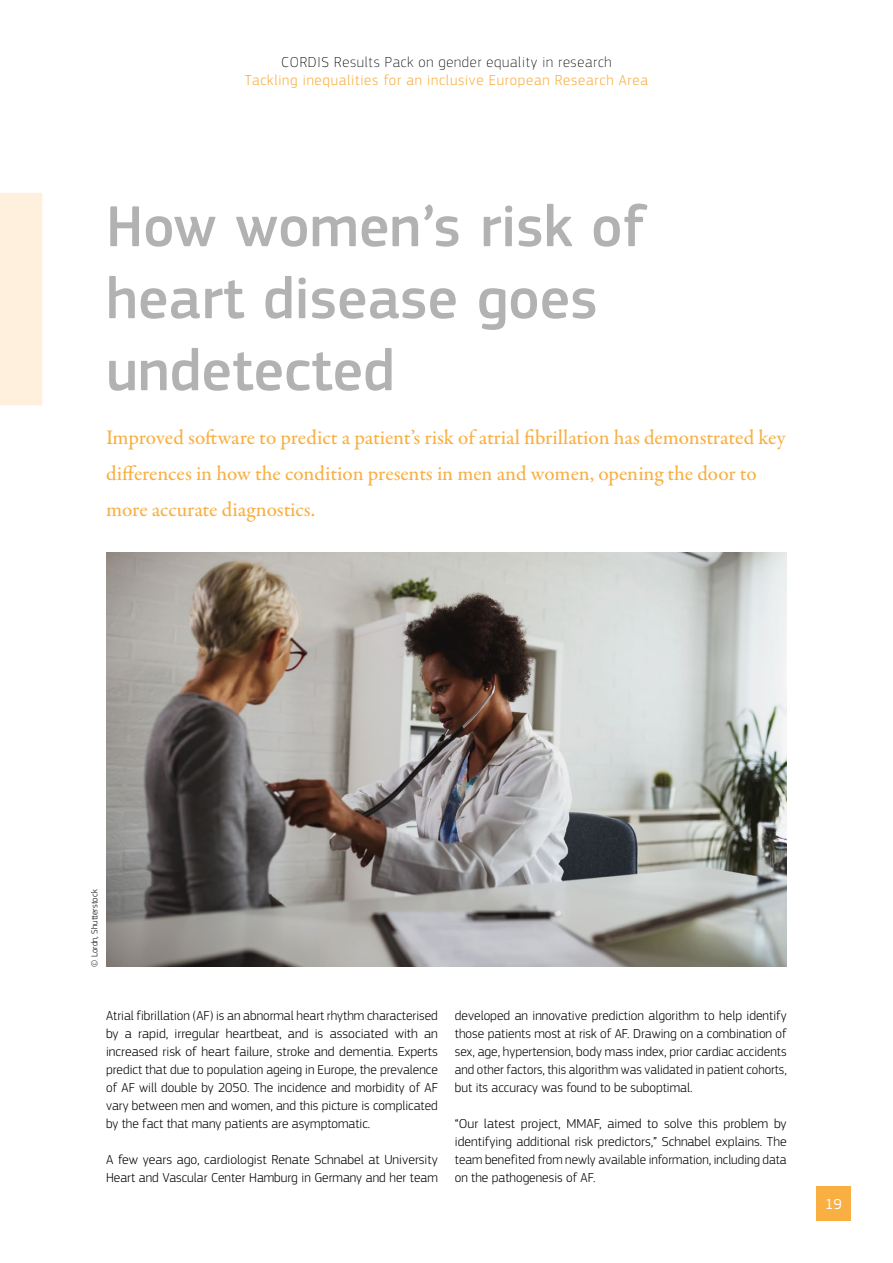
<style>
.page{position:relative;width:893px;height:1263px;background:#fff}
.page>*{position:absolute;margin:0;border:0;box-sizing:border-box;transform-origin:0 0}
._01_Titres_niveau_1{font:500 60px/72px "EC Square Sans Pro";color:#b3b2b2}
._00_Chapeau{font:500 21px/36px "Garamond Premr Pro";letter-spacing:-.005em;color:#f9af42}
.t1{font:300 15px "EC Square Sans Pro";letter-spacing:.05em;color:#f9af42}
.t2{font:100 15px "EC Square Sans Pro";letter-spacing:.05em;color:#000}
.t3{font:15px "EC Square Sans Pro";color:#fff}
._00_Body{font:300 13.5px/18px "EC Square Sans Pro";color:#000;text-align:justify}
.t4{font:300 9px "EC Square Sans Pro";color:#000}
</style>
<div class="page">
<div style="left:0;top:193px;width:42px;height:212px;background:#fff0dd"></div>
<img style="left:106px;top:552px;width:681px;height:415px">
<div style="left:816px;top:1186px;width:34px;height:34px;background:#f9af42"></div>
<p class="t2" style="left:281px;top:53px;width:332px">CORDIS Results Pack on gender equality in research</p>
<p class="t1" style="left:245px;top:71px;width:405px">Tackling inequalities for an inclusive European Research Area</p>
<p class="_01_Titres_niveau_1" style="left:106px;top:192px;width:541px">How women’s risk of heart disease goes undetected</p>
<p class="_00_Chapeau" style="left:106px;top:420px;width:681px">Improved software to predict a patient’s risk of atrial fibrillation has demonstrated key differences in how the condition presents in men and women, opening the door to more accurate diagnostics.</p>
<p class="t4" style="left:89px;top:967px;width:79px;rotate:-90deg">© Lordn, Shutterstock</p>
<p class="_00_Body" style="left:106px;top:1007px;width:333px">Atrial fibrillation (AF) is an abnormal heart rhythm characterised by a rapid, irregular heartbeat, and is associated with an increased risk of heart failure, stroke and dementia. Experts predict that due to population ageing in Europe, the prevalence of AF will double by 2050. The incidence and morbidity of AF vary between men and women, and this picture is complicated by the fact that many patients are asymptomatic.</p>
<p class="_00_Body" style="left:106px;top:1151px;width:333px">A few years ago, cardiologist Renate Schnabel at University<br>Heart and Vascular Center Hamburg in Germany and her team</p>
<p class="_00_Body" style="left:455px;top:1007px;width:333px">developed an innovative prediction algorithm to help identify those patients most at risk of AF. Drawing on a combination of sex, age, hypertension, body mass index, prior cardiac accidents and other factors, this algorithm was validated in patient cohorts, but its accuracy was found to be suboptimal.</p>
<p class="_00_Body" style="left:455px;top:1115px;width:333px">“Our latest project, MMAF, aimed to solve this problem by identifying additional risk predictors,” Schnabel explains. The team benefited from newly available information, including data on the pathogenesis of AF.</p>
<p class="t3" style="left:825px;top:1195px;width:18px">19</p>
</div>
